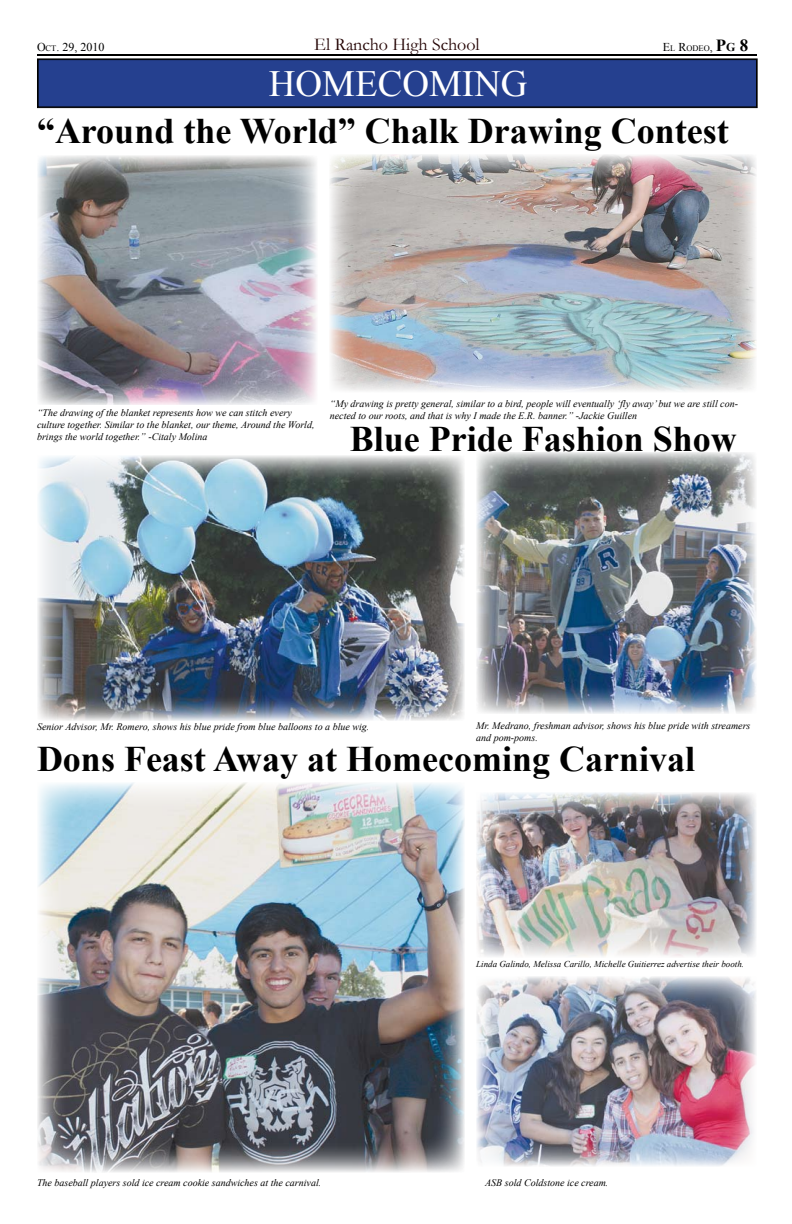
<style>
.page{position:relative;width:792px;height:1224px;background:#fff}
.page>*{position:absolute;margin:0;border:0;box-sizing:border-box;transform-origin:0 0}
.t1{font:37px "Times New Roman";color:#fff}
.t2{font:700 36px "Times New Roman";color:#000}
.t3{font:18px "Garamond";color:#230303}
.t4{font:12px "Times New Roman";color:#000}
.t5{font:italic 10px/12px "Times New Roman";color:#000}
.t6{font:italic 9px "Times New Roman";color:#000}
.t7{font:8.4px "Times New Roman";color:#000}
.s1{font-size:8.4px}
.s2{font-size:12px}
.s3{font-weight:700;font-size:17px}
.s4{font-weight:700;font-size:11.9px}
</style>
<div class="page">
<div style="left:37px;top:59px;width:720px;height:49px;background:#25408f"></div>
<div style="left:38px;top:59px;width:719px;height:48px;border:1px solid #000"></div>
<hr style="left:37px;top:54px;width:720px;height:2px;background:#000">
<img style="left:476px;top:792px;width:280px;height:165px">
<img style="left:37px;top:783px;width:427px;height:389px">
<img style="left:476px;top:976px;width:280px;height:190px">
<img style="left:330px;top:154px;width:427px;height:238px">
<img style="left:37px;top:155px;width:280px;height:250px">
<img style="left:476px;top:452px;width:280px;height:262px">
<img style="left:37px;top:456px;width:427px;height:264px">
<p class="t4" style="left:37px;top:39px;width:69px">O<span class="s1">CT</span>. 29, 2010</p>
<h3 class="t3" style="left:314px;top:33px;width:167px">El Rancho High School</h3>
<p class="t7" style="left:663px;top:43px;width:87px"><span class="s2">E</span>L <span class="s2">R</span>ODEO<span class="s2">,</span> <span class="s3">P</span><span class="s4">g</span> <span class="s3">8</span></p>
<h1 class="t1" style="left:269px;top:59px;width:27px">HOMECOMING</h1>
<h2 class="t2" style="left:37px;top:106px;width:693px">“Around the World” Chalk Drawing Contest</h2>
<p class="t5" style="left:37px;top:406px;width:279px">“The drawing of the blanket represents how we can stitch every culture together. Similar to the blanket, our theme, Around the World, brings the world together.” -Citaly Molina</p>
<p class="t5" style="left:330px;top:397px;width:410px">“My drawing is pretty general, similar to a bird, people will eventually ‘fly away’ but we are still con&shy;nected to our roots, and that is why I made the E.R. banner.” -Jackie Guillen</p>
<h2 class="t2" style="left:350px;top:414px;width:389px">Blue Pride Fashion Show</h2>
<p class="t5" style="left:37px;top:721px;width:334px">Senior Advisor, Mr. Romero, shows his blue pride from blue balloons to a blue wig.</p>
<p class="t5" style="left:476px;top:719px;width:276px">Mr. Medrano, freshman advisor, shows his blue pride with streamers and pom-poms.</p>
<h2 class="t2" style="left:37px;top:734px;width:660px">Dons Feast Away at Homecoming Carnival</h2>
<p class="t5" style="left:37px;top:1176px;width:286px">The baseball players sold ice cream cookie sandwiches at the carnival.</p>
<p class="t6" style="left:476px;top:957px;width:269px">Linda Galindo, Melissa Carillo, Michelle Guitierrez advertise their booth.</p>
<p class="t5" style="left:485px;top:1177px;width:125px">ASB sold Coldstone ice cream.</p>
</div>
